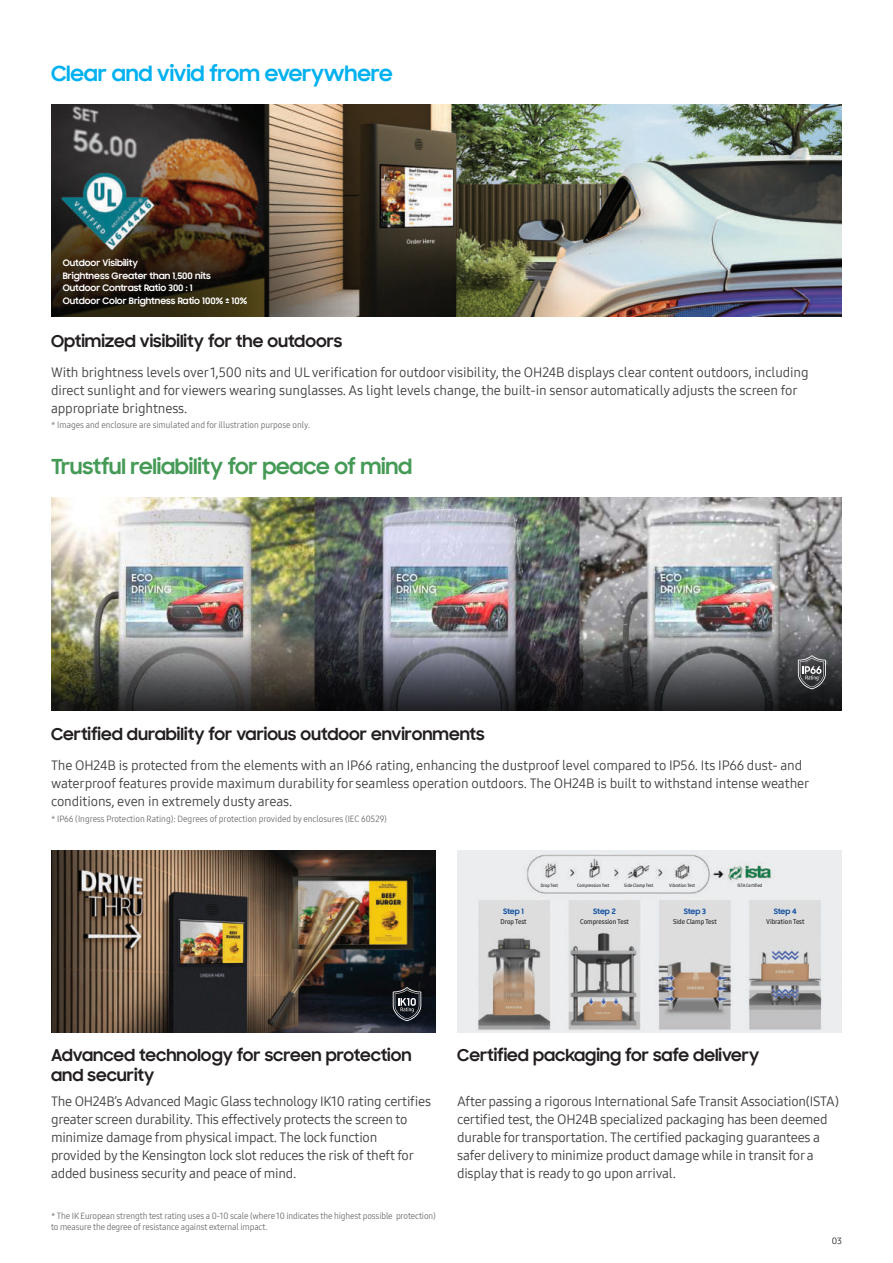
<style>
.page{position:relative;width:893px;height:1263px;background:#fff}
.page>*{position:absolute;margin:0;border:0;box-sizing:border-box;transform-origin:0 0}
.t1{font:700 21px "Samsung Sharp Sans";letter-spacing:-.01em;color:#459a56}
.t2{font:700 21px "Samsung Sharp Sans";letter-spacing:-.01em;color:#00b1ef}
.t3{font:700 16.5px/19.5px "Samsung Sharp Sans";color:#231f20}
.t4{font:13.5px/18px "Samsung One 400";letter-spacing:-.02em;color:#3e3e3f}
.t5{font:9px/10.8px "Samsung One 400 C";letter-spacing:-.01em;color:#6d6e71}
.t6{font:700 9px/12.8px "Samsung Sharp Sans";color:#fff}
.t7{font:9px "Samsung One 400";color:#231f20}
.t8{font:700 7.5px "Samsung Sharp Sans";letter-spacing:-.02em;color:#0d4da1}
.t9{font:6.75px "Samsung One 600 C";color:#231f20}
.t10{font:4.5px "Samsung One 600 C";color:#231f20}
</style>
<div class="page">
<img style="left:51px;top:104px;width:791px;height:213px">
<img style="left:51px;top:850px;width:385px;height:183px">
<img style="left:457px;top:850px;width:385px;height:183px">
<img style="left:51px;top:497px;width:791px;height:131px">
<img style="left:51px;top:628px;width:791px;height:82px">
<svg style="left:798px;top:655px;width:28px;height:34px"></svg>
<svg style="left:393px;top:987px;width:28px;height:34px"></svg>
<h1 class="t2" style="left:51px;top:64px;width:343px">Clear and vivid from everywhere</h1>
<p class="t6" style="left:63px;top:257px;width:186px">Outdoor Visibility<br>Brightness Greater than 1,500 nits<br>Outdoor Contrast Ratio 300 : 1<br>Outdoor Color Brightness Ratio 100% ± 10%</p>
<p class="t3" style="left:51px;top:333px;width:293px">Optimized visibility for the outdoors</p>
<p class="t4" style="left:51px;top:363px;width:759px">With brightness levels over 1,500 nits and UL verification for outdoor visibility, the OH24B displays clear content outdoors, including direct sunlight and for viewers wearing sunglasses. As light levels change, the built-in sensor automatically adjusts the screen for appropriate brightness.</p>
<p class="t5" style="left:51px;top:420px;width:261px">* Images and enclosure are simulated and for illustration purpose only.</p>
<h1 class="t1" style="left:51px;top:457px;width:363px">Trustful reliability for peace of mind</h1>
<p class="t3" style="left:51px;top:726px;width:435px">Certified durability for various outdoor environments</p>
<p class="t4" style="left:51px;top:756px;width:760px">The OH24B is protected from the elements with an IP66 rating, enhancing the dustproof level compared to IP56. Its IP66 dust- and waterproof features provide maximum durability for seamless operation outdoors. The OH24B is built to withstand intense weather conditions, even in extremely dusty areas.</p>
<p class="t5" style="left:51px;top:814px;width:337px">* IP66 (Ingress Protection Rating): Degrees of protection provided by enclosures (IEC 60529)</p>
<p class="t10" style="left:541px;top:883px;width:19px">Drop Test</p>
<p class="t10" style="left:577px;top:883px;width:34px">Compression Test</p>
<p class="t10" style="left:624px;top:883px;width:31px">Side Clamp Test</p>
<p class="t10" style="left:669px;top:883px;width:27px">Vibration Test</p>
<p class="t10" style="left:737px;top:882px;width:26px">ISTA Certified</p>
<p class="t9" style="left:580px;top:919px;width:50px">Compression Test</p>
<p class="t9" style="left:673px;top:919px;width:45px">Side Clamp Test</p>
<p class="t9" style="left:766px;top:919px;width:40px">Vibration Test</p>
<p class="t8" style="left:503px;top:908px;width:22px">Step 1</p>
<p class="t8" style="left:593px;top:908px;width:24px">Step 2</p>
<p class="t8" style="left:684px;top:908px;width:24px">Step 3</p>
<p class="t8" style="left:774px;top:908px;width:25px">Step 4</p>
<p class="t9" style="left:500px;top:919px;width:28px">Drop Test</p>
<p class="t3" style="left:51px;top:1047px;width:362px">Advanced technology for screen protection and security</p>
<p class="t4" style="left:51px;top:1092px;width:382px">The OH24B’s Advanced Magic Glass technology IK10 rating certifies greater screen durability. This effectively protects the screen to minimize damage from physical impact. The lock function<br>provided by the Kensington lock slot reduces the risk of theft for added business security and peace of mind.</p>
<p class="t5" style="left:51px;top:1211px;width:386px">* The IK European strength test rating uses a 0-10 scale (where 10 indicates the highest possible protection) to measure the degree of resistance against external impact.</p>
<p class="t3" style="left:457px;top:1047px;width:304px">Certified packaging for safe delivery</p>
<p class="t4" style="left:457px;top:1092px;width:383px">After passing a rigorous International Safe Transit Association(ISTA) certified test, the OH24B specialized packaging has been deemed durable for transportation. The certified packaging guarantees a safer delivery to minimize product damage while in transit for a display that is ready to go upon arrival.</p>
<p class="t7" style="left:832px;top:1237px;width:12px">03</p>
</div>
